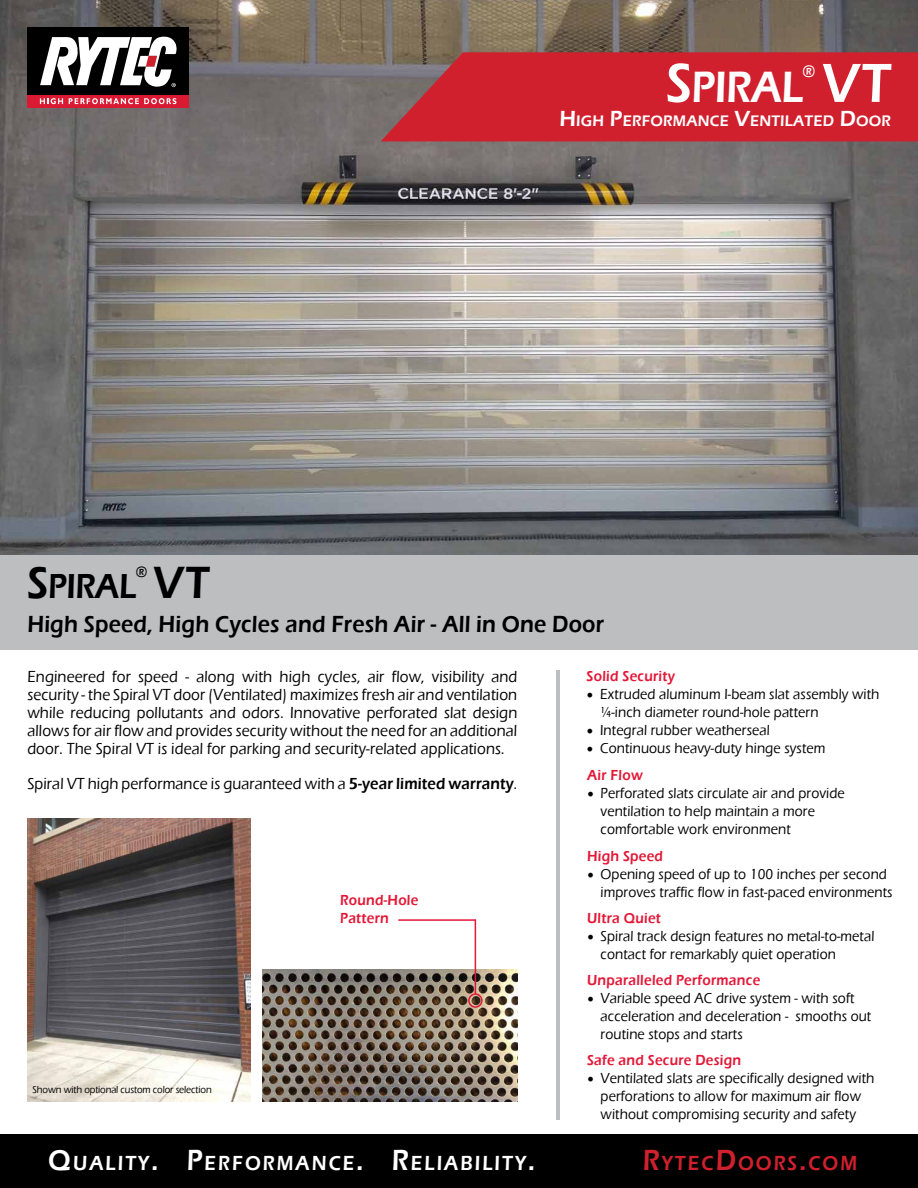
<style>
.page{position:relative;width:918px;height:1188px;background:#fff}
.page>*{position:absolute;margin:0;border:0;box-sizing:border-box;transform-origin:0 0}
.t1{font:600 57px "Eras ITC";color:#fff;scale:.9 1}
.t2{font:600 46.5px "Eras ITC";color:#000;scale:.9 1}
.t3{font:600 45.15px "Eras ITC";color:#fff;scale:.9 1}
.t4{font:600 35.7px "Eras ITC";color:#000;scale:.9 1}
.t5{font:600 24px "Eras ITC";letter-spacing:.01em;color:#000;scale:.9 1}
.t6{font:600 21px "Eras ITC";letter-spacing:.105em;color:#fff;scale:.9 1}
.t7{font:600 21px "Eras ITC";letter-spacing:.105em;color:#d0202e;scale:.9 1}
.t8{font:600 17.55px "Eras ITC";color:#fff;scale:.9 1}
.t9{font:500 16.5px/18.1px "Eras ITC";letter-spacing:.01em;color:#000;text-align:justify;scale:.9 1}
.t10{font:600 15.75px "Eras ITC";letter-spacing:.015em;color:#fff;scale:.95 1}
.t11{font:600 15.75px "Eras ITC";color:#000;scale:.9 1}
.t12{font:500 15px/18px "Eras ITC";letter-spacing:.01em;color:#000;scale:.9 1}
.t13{font:600 15px/18px "Eras ITC";letter-spacing:.02em;color:#e31837;scale:.9 1}
.t14{font:500 10.5px "Eras ITC";letter-spacing:-.01em;color:#000;scale:.9 1}
.s1{font-size:57px}
.s2{font-size:46.5px}
.s3{font-size:22.5px}
.s4{font-weight:600}
.s5{font-family:"Minion Pro";font-weight:400;font-size:18px}
.s6{font-size:30px}
</style>
<div class="page">
<img style="left:262px;top:969px;width:256px;height:132px">
<img style="left:0;top:0;width:918px;height:555px">
<svg style="left:381px;top:52px;width:537px;height:89px;fill:#d0202e"></svg>
<div style="left:0;top:555px;width:918px;height:95px;background:#bcbec0"></div>
<div style="left:0;top:1134px;width:918px;height:54px;background:#000"></div>
<hr style="left:556px;top:671px;width:4px;height:449px;background:#bcbec0">
<img style="left:27px;top:819px;width:224px;height:282px">
<hr style="left:398px;top:919px;width:77px;height:2px;background:#e31837">
<hr style="left:475px;top:919px;width:1px;height:75px;background:#e31837">
<div style="left:468px;top:993px;width:15px;height:15px;border:2px solid #e31837;border-radius:50%"></div>
<div style="left:27px;top:95px;width:162px;height:13px;background:#da1a32"></div>
<div style="left:27px;top:27px;width:162px;height:68px;background:#000"></div>
<svg style="left:40px;top:98px;width:23px;height:6px"></svg>
<svg style="left:69px;top:98px;width:107px;height:6px"></svg>
<svg style="left:40px;top:36px;width:137px;height:52px"></svg>
<h3 class="t3" style="left:666px;top:61px;width:154px"><span class="s1">S</span>PIRAL</h3>
<p class="t8" style="left:803px;top:61px;width:16px">®</p>
<h1 class="t1" style="left:822px;top:51px;width:77px">VT</h1>
<h3 class="t4" style="left:27px;top:566px;width:123px"><span class="s2">S</span>PIRAL</h3>
<p class="t11" style="left:136px;top:563px;width:14px">®</p>
<h2 class="t2" style="left:154px;top:556px;width:63px">VT</h2>
<p class="t10" style="left:560px;top:112px;width:350px"><span class="s3">H</span>IGH <span class="s3">P</span>ERFORMANCE <span class="s3">V</span>ENTILATED <span class="s3">D</span>OOR</p>
<h3 class="t5" style="left:27px;top:611px;width:642px">High Speed, High Cycles and Fresh Air - All in One Door</h3>
<p class="t9" style="left:27px;top:667px;width:546px">Engineered for speed - along with high cycles, air flow, visibility and security - the Spiral VT door (Ventilated) maximizes fresh air and ventilation while reducing pollutants and odors. Innovative perforated slat design allows for air flow and provides security without the need for an additional door. The Spiral VT is ideal for parking and security-related applications.</p>
<p class="t9" style="left:27px;top:775px;width:546px">Spiral VT high performance is guaranteed with a <span class="s4">5-year limited warranty</span>.</p>
<p class="t14" style="left:33px;top:1083px;width:201px">Shown with optional custom color selection</p>
<p class="t13" style="left:340px;top:891px;width:88px">Round-Hole<br>Pattern</p>
<p class="t13" style="left:587px;top:667px;width:100px">Solid Security</p>
<p class="t12" style="left:600px;top:685px;width:312px;text-indent:-14px"><span class="s5">•</span> Extruded aluminum I-beam slat assembly with ¼-inch diameter round-hole pattern</p>
<p class="t12" style="left:587px;top:721px;width:205px"><span class="s5">•</span> Integral rubber weatherseal</p>
<p class="t12" style="left:587px;top:739px;width:267px"><span class="s5">•</span> Continuous heavy-duty hinge system</p>
<p class="t13" style="left:587px;top:767px;width:63px">Air Flow</p>
<p class="t12" style="left:601px;top:785px;width:273px;text-indent:-14px"><span class="s5">•</span> Perforated slats circulate air and provide ventilation to help maintain a more comfortable work environment</p>
<p class="t13" style="left:587px;top:847px;width:86px">High Speed</p>
<p class="t12" style="left:601px;top:865px;width:326px;text-indent:-14px"><span class="s5">•</span> Opening speed of up to 100 inches per second improves traffic flow in fast-paced environments</p>
<p class="t13" style="left:587px;top:909px;width:83px">Ultra Quiet</p>
<p class="t12" style="left:601px;top:927px;width:306px;text-indent:-14px"><span class="s5">•</span> Spiral track design features no metal-to-metal contact for remarkably quiet operation</p>
<p class="t13" style="left:587px;top:971px;width:194px">Unparalleled Performance</p>
<p class="t12" style="left:601px;top:989px;width:302px;text-indent:-14px"><span class="s5">•</span> Variable speed AC drive system - with soft acceleration and deceleration - smooths out routine stops and starts</p>
<p class="t13" style="left:587px;top:1051px;width:173px">Safe and Secure Design</p>
<p class="t12" style="left:587px;top:1069px;width:321px;text-align:center"><span class="s5">•</span> Ventilated slats are specifically designed with perforations to allow for maximum air flow without compromising security and safety</p>
<h3 class="t6" style="left:48px;top:1151px;width:543px"><span class="s6">Q</span>UALITY<span class="s6">. P</span>ERFORMANCE<span class="s6">. R</span>ELIABILITY<span class="s6">.</span></h3>
<h3 class="t7" style="left:643px;top:1151px;width:240px"><span class="s6">R</span>YTEC<span class="s6">D</span>OORS<span class="s6">.</span>COM</h3>
</div>
